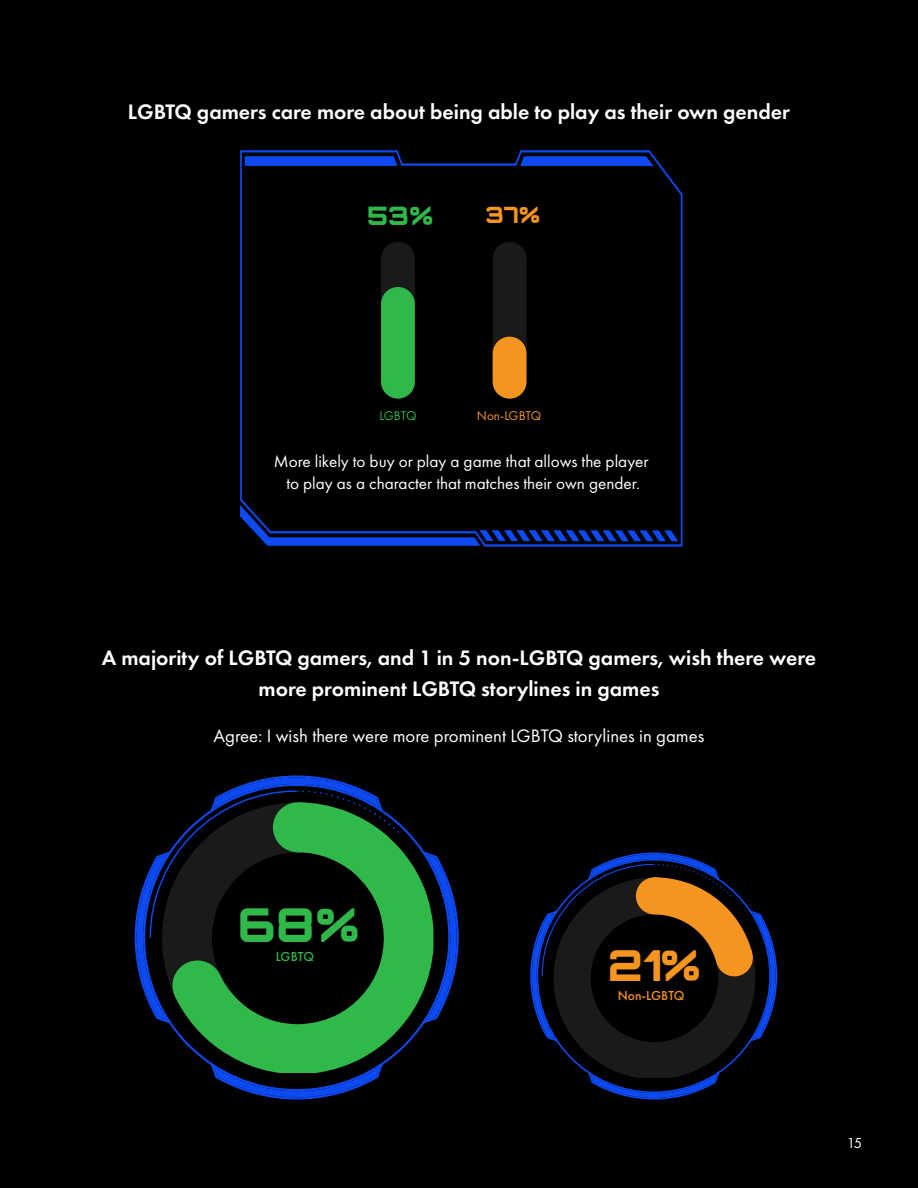
<style>
.page{position:relative;width:918px;height:1188px;background:#000}
.page>*{position:absolute;margin:0;border:0;box-sizing:border-box;transform-origin:0 0}
.t1{font:900 46.8px "Orbitron";color:#30b84a}
.t2{font:900 42.75px "Orbitron";color:#f5941f}
.t3{font:900 25.5px "Orbitron";color:#30b84a}
.t4{font:900 22.5px "Orbitron";color:#f5941f}
.t5{font:600 21.75px/31.5px "Futura PT";color:#fff;text-align:center}
.t6{font:18.75px "Futura PT";color:#fff}
.t7{font:17.25px/21.8px "Futura PT";color:#fff;text-align:center}
.t8{font:15px "Futura PT";color:#fff}
.t9{font:500 13.5px "Futura PT";color:#f5941f}
.t10{font:500 13.5px "Futura PT";letter-spacing:-.01em;color:#30b84a}
.t11{font:13.2px "Futura PT";color:#f5941f}
.t12{font:13.2px "Futura PT";letter-spacing:-.015em;color:#30b84a}
</style>
<div class="page">
<svg style="left:137px;top:778px;width:243px;height:242px"></svg>
<svg style="left:433px;top:855px;width:24px;height:165px"></svg>
<svg style="left:214px;top:1073px;width:166px;height:24px"></svg>
<svg style="left:240px;top:150px;width:442px;height:397px"></svg>
<svg style="left:520px;top:156px;width:133px;height:10px"></svg>
<svg style="left:245px;top:156px;width:152px;height:10px;background:#0c46e8"></svg>
<svg style="left:240px;top:505px;width:438px;height:41px"></svg>
<div style="left:381px;top:287px;width:34px;height:112px;background:#30b84a;border-radius:17px"></div>
<div style="left:493px;top:337px;width:34px;height:62px;background:#f5941f;border-radius:17px"></div>
<svg style="left:532px;top:854px;width:244px;height:244px"></svg>
<svg style="left:162px;top:802px;width:13px;height:229px"></svg>
<svg style="left:172px;top:961px;width:50px;height:50px"></svg>
<svg style="left:175px;top:802px;width:258px;height:271px"></svg>
<p class="t5" style="left:128px;top:95px;width:664px">LGBTQ gamers care more about being able to play as their own gender</p>
<p class="t3" style="left:367px;top:200px;width:68px">53%</p>
<p class="t4" style="left:485px;top:201px;width:57px">37%</p>
<p class="t12" style="left:380px;top:408px;width:38px">LGBTQ</p>
<p class="t11" style="left:477px;top:408px;width:66px">Non-LGBTQ</p>
<p class="t7" style="left:274px;top:450px;width:376px">More likely to buy or play a game that allows the player to play as a character that matches their own gender.</p>
<p class="t5" style="left:102px;top:641px;width:716px">A majority of LGBTQ gamers, and 1 in 5 non-LGBTQ gamers, wish there were more prominent LGBTQ storylines in games</p>
<p class="t6" style="left:214px;top:724px;width:492px">Agree: I wish there were more prominent LGBTQ storylines in games</p>
<p class="t1" style="left:238px;top:897px;width:124px">68%</p>
<p class="t10" style="left:276px;top:948px;width:40px">LGBTQ</p>
<p class="t2" style="left:608px;top:940px;width:95px">21%</p>
<p class="t9" style="left:618px;top:987px;width:68px">Non-LGBTQ</p>
<p class="t8" style="left:847px;top:1134px;width:17px">15</p>
</div>
